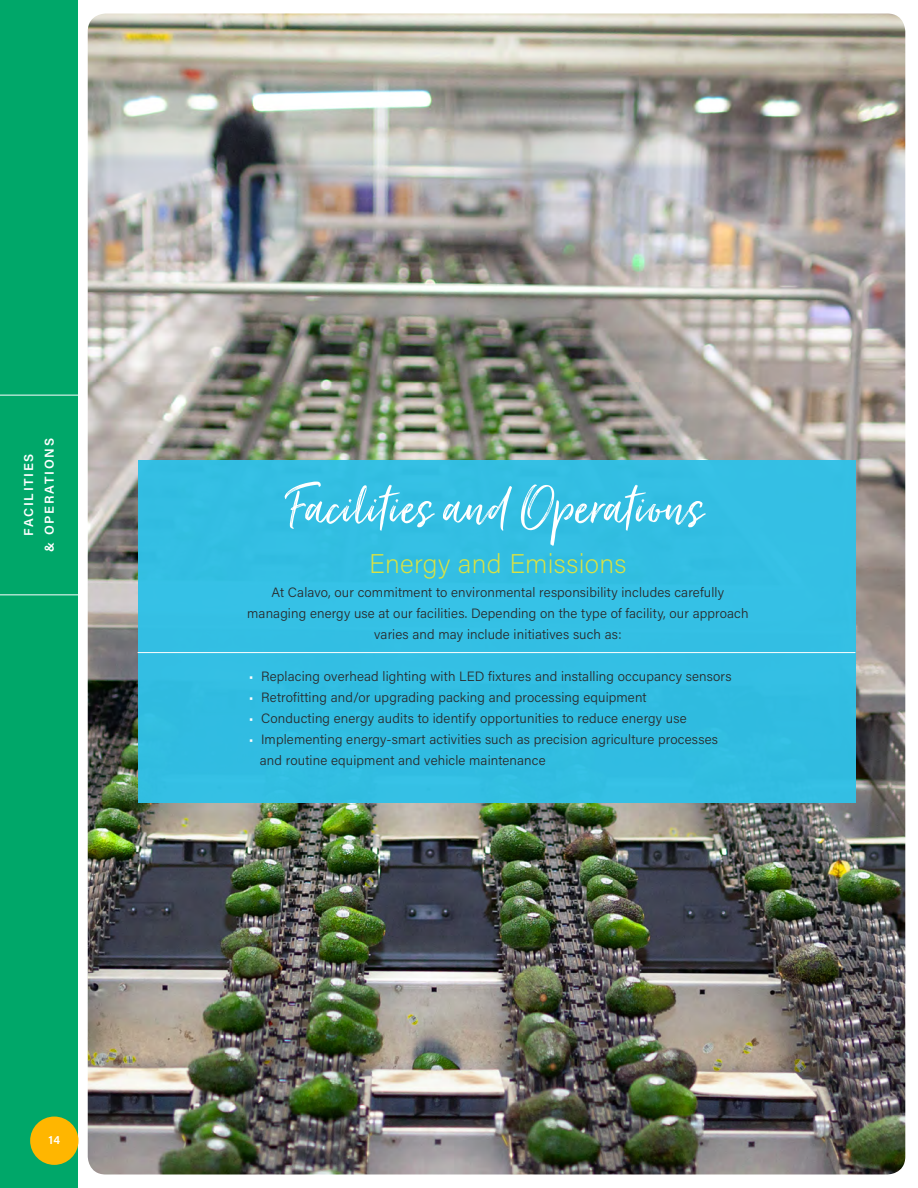
<style>
.page{position:relative;width:918px;height:1188px;background:#fff}
.page>*{position:absolute;margin:0;border:0;box-sizing:border-box;transform-origin:0 0}
.t1{font:66px "Just Lovely";letter-spacing:.01em;color:#fff}
.t2{font:200 27px "Acumin Pro";letter-spacing:.01em;color:#d8e244}
.t3{font:300 13.5px/21px "Acumin Pro";letter-spacing:.01em;color:#292829;text-align:center}
.t4{font:600 12.9px/20.7px "Acumin Pro";letter-spacing:.13em;color:#fff;text-align:center}
.t5{font:600 12px "Acumin Pro";color:#fff}
.s1{color:#fff}
</style>
<div class="page">
<img style="left:88px;top:14px;width:817px;height:1160px">
<div style="left:0;top:0;width:78px;height:1188px;background:#00a769"></div>
<hr style="left:0;top:395px;width:79px;height:1px;background:#fff">
<hr style="left:0;top:595px;width:79px;height:1px;background:#fff">
<div style="left:138px;top:461px;width:717px;height:342px;background:#31c1e7"></div>
<hr style="left:138px;top:652px;width:717px;height:1px;background:#fff">
<div style="left:30px;top:1117px;width:49px;height:48px;background:#ffb600;border-radius:50%"></div>
<p class="t4" style="left:18px;top:552px;width:115px;rotate:-90deg">FACILITIES<br>&amp; OPERATIONS</p>
<p class="t5" style="left:49px;top:1132px;width:13px">14</p>
<h1 class="t1" style="left:290px;top:467px;width:415px">Facilities and Operations</h1>
<h2 class="t2" style="left:369px;top:545px;width:259px">Energy and Emissions</h2>
<p class="t3" style="left:247px;top:582px;width:503px">At Calavo, our commitment to environmental responsibility includes carefully managing energy use at our facilities. Depending on the type of facility, our approach varies and may include initiatives such as:</p>
<p class="t3" style="left:249px;top:666px;width:484px"><span class="s1">•</span> Replacing overhead lighting with LED fixtures and installing occupancy sensors</p>
<p class="t3" style="left:249px;top:687px;width:399px"><span class="s1">•</span> Retrofitting and/or upgrading packing and processing equipment</p>
<p class="t3" style="left:249px;top:708px;width:439px"><span class="s1">•</span> Conducting energy audits to identify opportunities to reduce energy use</p>
<p class="t3" style="left:260px;top:729px;width:460px;text-align:left;text-indent:-11px"><span class="s1">•</span> Implementing energy-smart activities such as precision agriculture processes and routine equipment and vehicle maintenance</p>
</div>
